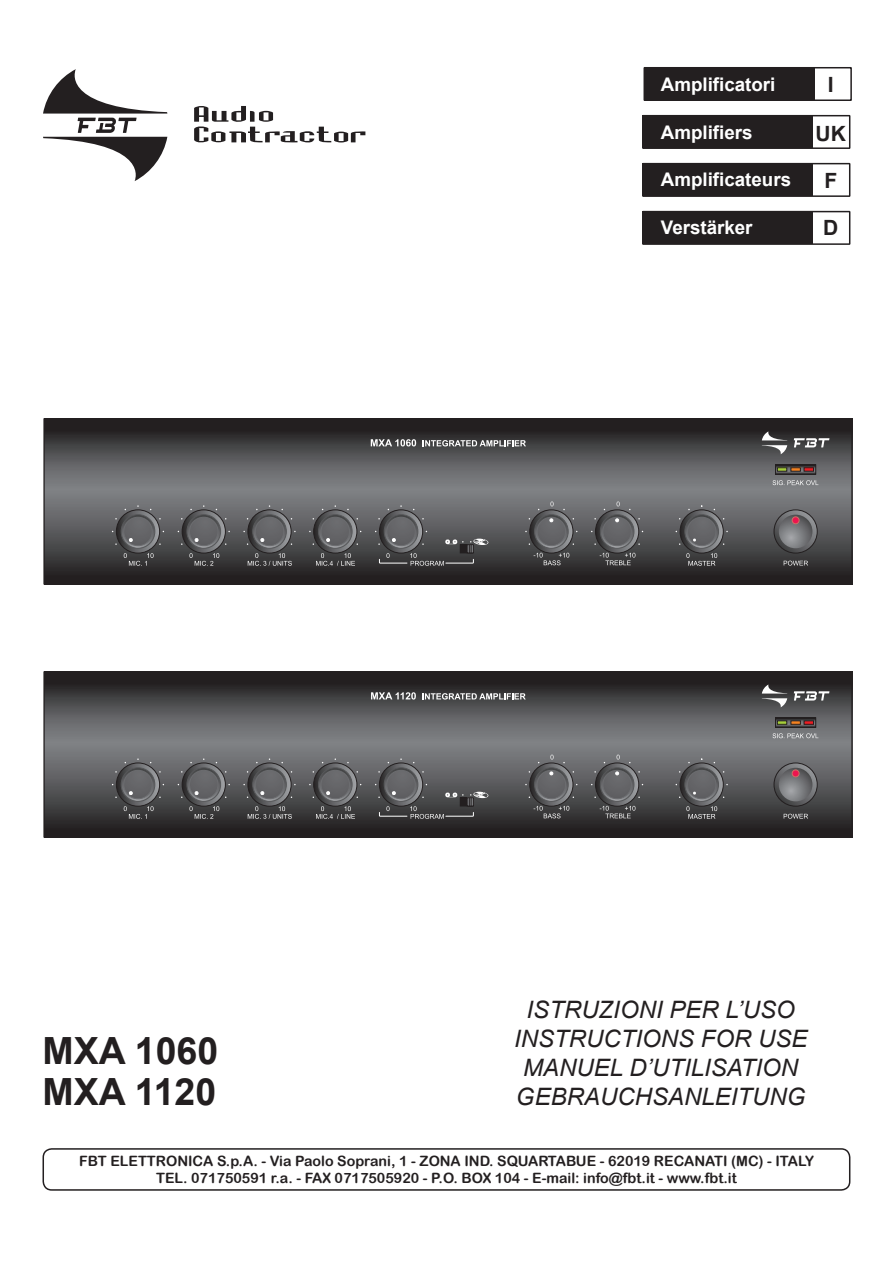
<style>
.page{position:relative;width:893px;height:1263px;background:#fff}
.page>*{position:absolute;margin:0;border:0;box-sizing:border-box;transform-origin:0 0}
.t1{font:700 37.5px/41.1px "Arial";color:#231f20}
.t2{font:italic 24px "Arial";color:#231f20}
.t3{font:700 21px "Arial";color:#231f20}
.t4{font:700 18.75px "Arial";color:#fff}
.t5{font:14.25px/17.1px "Arial Rounded MT Bold";color:#231f20;text-align:center}
</style>
<div class="page">
<div style="left:642px;top:115px;width:208px;height:34px;border:2px solid #231f20"></div>
<div style="left:643px;top:116px;width:170px;height:32px;background:#231f20"></div>
<div style="left:642px;top:163px;width:208px;height:34px;border:2px solid #231f20"></div>
<div style="left:643px;top:164px;width:170px;height:32px;background:#231f20"></div>
<div style="left:642px;top:211px;width:208px;height:34px;border:2px solid #231f20"></div>
<div style="left:643px;top:212px;width:170px;height:32px;background:#231f20"></div>
<div style="left:43px;top:1148px;width:807px;height:43px;border:2px solid #231f20;border-radius:9px"></div>
<svg style="left:194px;top:106px;width:171px;height:37px"></svg>
<svg style="left:43px;top:69px;width:124px;height:112px"></svg>
<div style="left:643px;top:67px;width:209px;height:34px;border:2px solid #231f20"></div>
<div style="left:644px;top:68px;width:170px;height:32px;background:#231f20"></div>
<svg style="left:45px;top:673px;width:806px;height:163px;background:#515052"></svg>
<div style="left:43px;top:671px;width:810px;height:167px;border:1px solid #231f20"></div>
<svg style="left:774px;top:763px;width:43px;height:43px"></svg>
<svg style="left:773px;top:733px;width:45px;height:5px"></svg>
<svg style="left:777px;top:719px;width:37px;height:7px"></svg>
<div style="left:775px;top:717px;width:41px;height:11px;border:1px solid #231f20"></div>
<div style="left:777px;top:720px;width:10px;height:5px;border:1px solid #231f20"></div>
<div style="left:791px;top:720px;width:10px;height:5px;border:1px solid #231f20"></div>
<svg style="left:777px;top:721px;width:35px;height:3px"></svg>
<div style="left:804px;top:720px;width:10px;height:5px;border:1px solid #231f20"></div>
<svg style="left:525px;top:755px;width:290px;height:64px;background:#5b5b5e"></svg>
<svg style="left:379px;top:763px;width:44px;height:43px"></svg>
<div style="left:379px;top:762px;width:44px;height:45px;border:1px solid #231f20;border-radius:50%"></div>
<svg style="left:384px;top:768px;width:34px;height:33px"></svg>
<div style="left:384px;top:767px;width:34px;height:35px;border:1px solid #57585a;border-radius:50%"></div>
<div style="left:387px;top:770px;width:28px;height:29px;background:#66676a;border-radius:50%"></div>
<div style="left:387px;top:770px;width:28px;height:29px;border:1px solid #6c6d70;border-radius:50%"></div>
<svg style="left:314px;top:763px;width:43px;height:43px"></svg>
<div style="left:313px;top:762px;width:44px;height:45px;border:1px solid #231f20;border-radius:50%"></div>
<svg style="left:318px;top:768px;width:34px;height:33px"></svg>
<div style="left:318px;top:767px;width:34px;height:35px;border:1px solid #57585a;border-radius:50%"></div>
<div style="left:321px;top:770px;width:28px;height:29px;background:#666669;border-radius:50%"></div>
<div style="left:321px;top:770px;width:29px;height:29px;border:1px solid #6c6d70;border-radius:50%"></div>
<svg style="left:248px;top:763px;width:43px;height:43px"></svg>
<div style="left:247px;top:762px;width:45px;height:45px;border:1px solid #231f20;border-radius:50%"></div>
<svg style="left:253px;top:768px;width:33px;height:33px"></svg>
<div style="left:252px;top:767px;width:35px;height:35px;border:1px solid #57585a;border-radius:50%"></div>
<div style="left:255px;top:770px;width:29px;height:29px;background:#666669;border-radius:50%"></div>
<div style="left:255px;top:770px;width:29px;height:29px;border:1px solid #6c6d70;border-radius:50%"></div>
<svg style="left:182px;top:763px;width:43px;height:43px"></svg>
<div style="left:182px;top:762px;width:44px;height:45px;border:1px solid #231f20;border-radius:50%"></div>
<svg style="left:187px;top:768px;width:34px;height:33px"></svg>
<div style="left:187px;top:767px;width:34px;height:35px;border:1px solid #57585a;border-radius:50%"></div>
<div style="left:190px;top:770px;width:28px;height:29px;background:#666669;border-radius:50%"></div>
<div style="left:189px;top:770px;width:29px;height:29px;border:1px solid #6c6d70;border-radius:50%"></div>
<svg style="left:116px;top:763px;width:44px;height:43px"></svg>
<div style="left:116px;top:762px;width:44px;height:45px;border:1px solid #231f20;border-radius:50%"></div>
<svg style="left:121px;top:768px;width:34px;height:33px"></svg>
<div style="left:121px;top:767px;width:34px;height:35px;border:1px solid #57585a;border-radius:50%"></div>
<div style="left:124px;top:770px;width:28px;height:29px;background:#666669;border-radius:50%"></div>
<div style="left:124px;top:770px;width:28px;height:29px;border:1px solid #6c6d70;border-radius:50%"></div>
<svg style="left:326px;top:791px;width:4px;height:4px"></svg>
<svg style="left:261px;top:791px;width:4px;height:4px"></svg>
<svg style="left:195px;top:791px;width:4px;height:4px"></svg>
<svg style="left:129px;top:791px;width:4px;height:4px"></svg>
<svg style="left:316px;top:806px;width:39px;height:13px"></svg>
<svg style="left:248px;top:806px;width:44px;height:13px"></svg>
<svg style="left:189px;top:806px;width:30px;height:13px"></svg>
<svg style="left:124px;top:806px;width:30px;height:13px"></svg>
<svg style="left:378px;top:791px;width:111px;height:28px;background:#535254"></svg>
<svg style="left:762px;top:684px;width:25px;height:23px"></svg>
<svg style="left:794px;top:691px;width:35px;height:9px"></svg>
<svg style="left:371px;top:692px;width:45px;height:7px"></svg>
<svg style="left:422px;top:693px;width:104px;height:6px"></svg>
<svg style="left:45px;top:420px;width:806px;height:163px;background:#515052"></svg>
<div style="left:43px;top:418px;width:810px;height:167px;border:1px solid #231f20"></div>
<svg style="left:774px;top:510px;width:43px;height:43px"></svg>
<div style="left:773px;top:509px;width:45px;height:44px;border:1px solid #231f20;border-radius:50%"></div>
<svg style="left:773px;top:480px;width:45px;height:5px"></svg>
<svg style="left:777px;top:466px;width:37px;height:7px"></svg>
<div style="left:775px;top:464px;width:41px;height:11px;border:1px solid #231f20"></div>
<div style="left:777px;top:467px;width:10px;height:4px;border:1px solid #231f20"></div>
<div style="left:791px;top:467px;width:10px;height:4px;border:1px solid #231f20"></div>
<svg style="left:777px;top:468px;width:27px;height:3px"></svg>
<div style="left:804px;top:467px;width:10px;height:4px;border:1px solid #231f20"></div>
<svg style="left:525px;top:501px;width:290px;height:65px;background:#5c5c5e"></svg>
<svg style="left:379px;top:510px;width:44px;height:43px"></svg>
<div style="left:379px;top:509px;width:44px;height:44px;border:1px solid #231f20;border-radius:50%"></div>
<svg style="left:384px;top:515px;width:34px;height:33px"></svg>
<div style="left:384px;top:514px;width:34px;height:34px;border:1px solid #57585a;border-radius:50%"></div>
<div style="left:387px;top:517px;width:28px;height:29px;background:#66676a;border-radius:50%"></div>
<div style="left:387px;top:517px;width:28px;height:29px;border:1px solid #6c6d70;border-radius:50%"></div>
<svg style="left:314px;top:510px;width:43px;height:43px"></svg>
<div style="left:313px;top:509px;width:44px;height:44px;border:1px solid #231f20;border-radius:50%"></div>
<svg style="left:318px;top:515px;width:34px;height:33px"></svg>
<div style="left:318px;top:514px;width:34px;height:34px;border:1px solid #57585a;border-radius:50%"></div>
<div style="left:321px;top:517px;width:28px;height:29px;background:#656669;border-radius:50%"></div>
<div style="left:321px;top:517px;width:29px;height:29px;border:1px solid #6c6d70;border-radius:50%"></div>
<svg style="left:248px;top:510px;width:43px;height:43px"></svg>
<div style="left:247px;top:509px;width:45px;height:44px;border:1px solid #231f20;border-radius:50%"></div>
<svg style="left:253px;top:515px;width:33px;height:33px"></svg>
<div style="left:252px;top:514px;width:35px;height:34px;border:1px solid #57585a;border-radius:50%"></div>
<div style="left:255px;top:517px;width:29px;height:29px;background:#666669;border-radius:50%"></div>
<div style="left:255px;top:517px;width:29px;height:29px;border:1px solid #6c6d70;border-radius:50%"></div>
<svg style="left:182px;top:510px;width:43px;height:43px"></svg>
<div style="left:182px;top:509px;width:44px;height:44px;border:1px solid #231f20;border-radius:50%"></div>
<svg style="left:187px;top:515px;width:34px;height:33px"></svg>
<div style="left:187px;top:514px;width:34px;height:34px;border:1px solid #57585a;border-radius:50%"></div>
<div style="left:190px;top:517px;width:28px;height:29px;background:#666669;border-radius:50%"></div>
<div style="left:189px;top:517px;width:29px;height:29px;border:1px solid #6c6d70;border-radius:50%"></div>
<svg style="left:116px;top:510px;width:44px;height:43px"></svg>
<div style="left:116px;top:509px;width:44px;height:44px;border:1px solid #231f20;border-radius:50%"></div>
<svg style="left:121px;top:515px;width:34px;height:33px"></svg>
<div style="left:121px;top:514px;width:34px;height:34px;border:1px solid #57585a;border-radius:50%"></div>
<div style="left:124px;top:517px;width:28px;height:29px;background:#666669;border-radius:50%"></div>
<div style="left:124px;top:517px;width:28px;height:29px;border:1px solid #6c6d70;border-radius:50%"></div>
<svg style="left:326px;top:538px;width:4px;height:4px"></svg>
<svg style="left:261px;top:538px;width:4px;height:4px"></svg>
<svg style="left:195px;top:538px;width:4px;height:4px"></svg>
<svg style="left:129px;top:538px;width:4px;height:4px"></svg>
<svg style="left:316px;top:553px;width:39px;height:13px"></svg>
<svg style="left:248px;top:553px;width:44px;height:13px"></svg>
<svg style="left:189px;top:553px;width:30px;height:13px"></svg>
<svg style="left:124px;top:553px;width:30px;height:13px"></svg>
<svg style="left:378px;top:538px;width:111px;height:28px;background:#525254"></svg>
<svg style="left:762px;top:431px;width:25px;height:23px"></svg>
<svg style="left:794px;top:438px;width:35px;height:9px"></svg>
<svg style="left:371px;top:439px;width:45px;height:7px"></svg>
<svg style="left:423px;top:440px;width:103px;height:6px"></svg>
<h3 class="t4" style="left:661px;top:71px;width:116px">Amplificatori</h3>
<h3 class="t3" style="left:828px;top:71px;width:7px">I</h3>
<h3 class="t4" style="left:661px;top:119px;width:93px">Amplifiers</h3>
<h3 class="t4" style="left:661px;top:167px;width:132px">Amplificateurs</h3>
<h3 class="t4" style="left:661px;top:215px;width:93px">Verstärker</h3>
<h3 class="t3" style="left:816px;top:120px;width:32px">UK</h3>
<h3 class="t3" style="left:824px;top:167px;width:14px">F</h3>
<h3 class="t3" style="left:823px;top:214px;width:17px">D</h3>
<h1 class="t1" style="left:43px;top:1031px;width:177px">MXA 1060<br>MXA 1120</h1>
<h2 class="t2" style="left:527px;top:994px;width:270px">ISTRUZIONI PER L’USO</h2>
<h2 class="t2" style="left:514px;top:1023px;width:295px">INSTRUCTIONS FOR USE</h2>
<h2 class="t2" style="left:523px;top:1052px;width:277px">MANUEL D’UTILISATION</h2>
<h2 class="t2" style="left:516px;top:1081px;width:69px">GEBRAUC</h2>
<h2 class="t2" style="left:635px;top:1081px;width:34px">HSANLEITUNG</h2>
<p class="t5" style="left:79px;top:1152px;width:736px">FBT ELETTRONICA S.p.A. - Via Paolo Soprani, 1 - ZONA IND. SQUARTABUE - 62019 RECANATI (MC) - ITALY<br>TEL. 071750591 r.a. - FAX 0717505920 - P.O. BOX 104 - E-mail: info@fbt.it - www.fbt.it</p>
</div>
